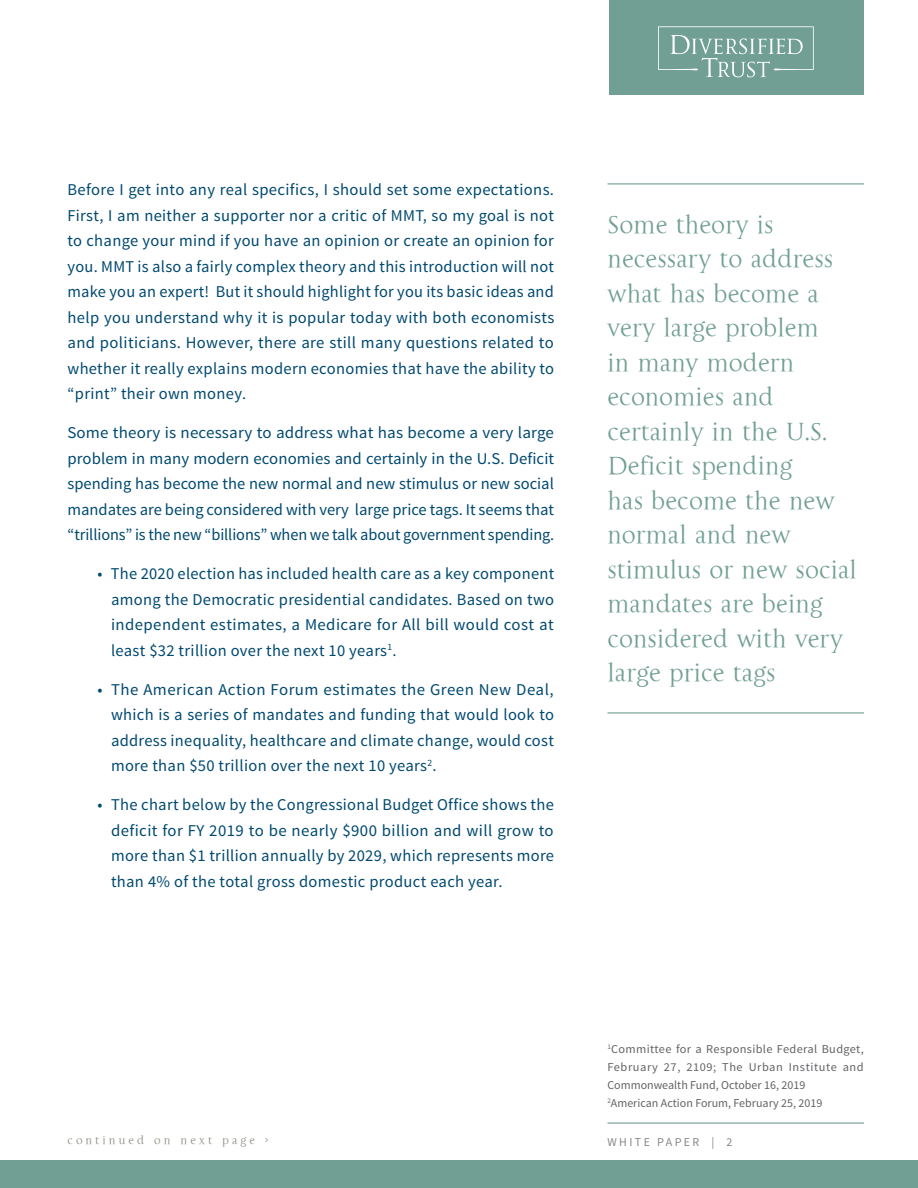
<style>
.page{position:relative;width:918px;height:1188px;background:#fff}
.page>*{position:absolute;margin:0;border:0;box-sizing:border-box;transform-origin:0 0}
.t1{font:25.5px/34.5px "La Gioconda OSTT";color:#719f93}
.t2{font:16.5px/25.5px "Source Sans Pro";letter-spacing:.02em;color:#004970;text-align:justify}
.t3{font:12px/18px "Source Sans Pro";letter-spacing:.015em;color:#636366}
.t4{font:12px "La Gioconda OSTT";letter-spacing:.25em;color:#8b8e81}
.t5{font:12px "Source Sans Pro";letter-spacing:.2em;color:#888788}
</style>
<div class="page">
<div style="left:609px;top:0;width:255px;height:94px;background:#719f93"></div>
<svg style="left:658px;top:26px;width:156px;height:51px"></svg>
<hr style="left:608px;top:712px;width:256px;height:2px;background:#719f93">
<div style="left:0;top:1161px;width:918px;height:27px;background:#719f93"></div>
<hr style="left:608px;top:1122px;width:256px;height:2px;background:#719f93">
<hr style="left:608px;top:183px;width:256px;height:1px;background:#719f93">
<p class="t2" style="left:68px;top:177px;width:488px">Before I get into any real specifics, I should set some expectations.<br>First, I am neither a supporter nor a critic of MMT, so my goal is not to change your mind if you have an opinion or create an opinion for you. MMT is also a fairly complex theory and this introduction will not make you an expert! But it should highlight for you its basic ideas and help you understand why it is popular today with both economists and politicians. However, there are still many questions related to whether it really explains modern economies that have the ability to “print” their own money.</p>
<p class="t2" style="left:68px;top:420px;width:488px">Some theory is necessary to address what has become a very large problem in many modern economies and certainly in the U.S. Deficit spending has become the new normal and new stimulus or new social mandates are being considered with very large price tags. It seems that “trillions” is the new “billions” when we talk about government spending.</p>
<p class="t2" style="left:111px;top:561px;width:445px;text-indent:-14px">• The 2020 election has included health care as a key component among the Democratic presidential candidates. Based on two independent estimates, a Medicare for All bill would cost at least $32 trillion over the next 10 years<sup>1</sup>.</p>
<p class="t2" style="left:111px;top:677px;width:445px;text-indent:-14px">• The American Action Forum estimates the Green New Deal, which is a series of mandates and funding that would look to address inequality, healthcare and climate change, would cost more than $50 trillion over the next 10 years<sup>2</sup>.</p>
<p class="t2" style="left:111px;top:792px;width:445px;text-indent:-13px">• The chart below by the Congressional Budget Office shows the deficit for FY 2019 to be nearly $900 billion and will grow to more than $1 trillion annually by 2029, which represents more than 4% of the total gross domestic product each year.</p>
<p class="t1" style="left:608px;top:207px;width:251px">Some theory is necessary to address what has become a very large problem<br>in many modern economies and certainly in the U.S.<br>Deficit spending<br>has become the new normal and new stimulus or new social mandates are being considered with very large price tags</p>
<p class="t3" style="left:608px;top:1041px;width:258px"><sup>1</sup>Committee for a Responsible Federal Budget, February 27, 2109; The Urban Institute and Commonwealth Fund, October 16, 2019<br><sup>2</sup>American Action Forum, February 25, 2019</p>
<p class="t4" style="left:68px;top:1133px;width:202px">continued on next page &gt;</p>
<p class="t5" style="left:608px;top:1135px;width:126px">WHITE PAPER | 2</p>
</div>
